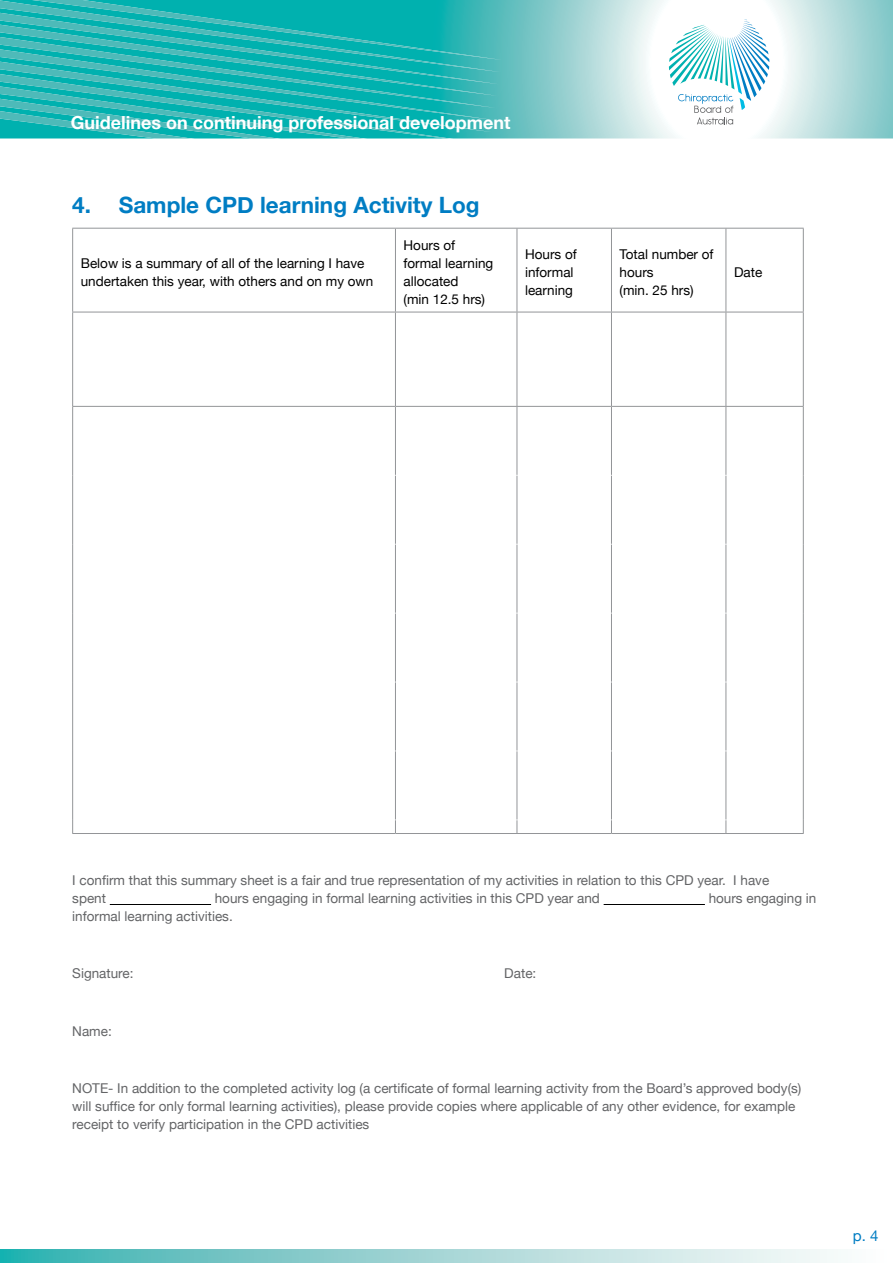
<style>
.page{position:relative;width:893px;height:1263px;background:#fff}
.page>*{position:absolute;margin:0;border:0;box-sizing:border-box;transform-origin:0 0}
.t1{font:700 22.5px "Helvetica Neue";color:#007dc3}
.t2{font:700 18px "Helvetica Neue";color:#fff}
.t3{font:15px "Helvetica Neue";color:#007dc3}
.t4{font:13.5px/18px "Helvetica Neue";color:#636466}
.t5{font:13.5px/18px "Helvetica Neue";color:#000}
</style>
<div class="page">
<svg style="left:502px;top:0;width:391px;height:138px"></svg>
<svg style="left:0;top:0;width:502px;height:139px;background:#22b6b4"></svg>
<svg style="left:0;top:1249px;width:834px;height:14px;background:#9ad4d4"></svg>
<svg style="left:669px;top:20px;width:100px;height:104px"></svg>
<hr style="left:110px;top:904px;width:101px;height:1px;background:#000">
<hr style="left:604px;top:904px;width:101px;height:1px;background:#000">
<hr style="left:72px;top:228px;width:323px;height:1px;background:#939598">
<hr style="left:72px;top:229px;width:1px;height:83px;background:#939598">
<hr style="left:395px;top:228px;width:122px;height:1px;background:#939598">
<hr style="left:395px;top:229px;width:1px;height:83px;background:#939598">
<hr style="left:517px;top:228px;width:94px;height:1px;background:#939598">
<hr style="left:517px;top:229px;width:1px;height:83px;background:#939598">
<hr style="left:611px;top:228px;width:115px;height:1px;background:#939598">
<hr style="left:611px;top:229px;width:1px;height:83px;background:#939598">
<hr style="left:726px;top:228px;width:78px;height:1px;background:#939598">
<hr style="left:726px;top:229px;width:1px;height:83px;background:#939598">
<hr style="left:803px;top:229px;width:1px;height:83px;background:#939598">
<hr style="left:72px;top:312px;width:323px;height:1px;background:#939598">
<hr style="left:72px;top:312px;width:1px;height:94px;background:#939598">
<hr style="left:395px;top:312px;width:122px;height:1px;background:#939598">
<hr style="left:395px;top:312px;width:1px;height:94px;background:#939598">
<hr style="left:517px;top:312px;width:94px;height:1px;background:#939598">
<hr style="left:517px;top:312px;width:1px;height:94px;background:#939598">
<hr style="left:611px;top:312px;width:115px;height:1px;background:#939598">
<hr style="left:611px;top:312px;width:1px;height:94px;background:#939598">
<hr style="left:726px;top:312px;width:78px;height:1px;background:#939598">
<hr style="left:726px;top:312px;width:1px;height:94px;background:#939598">
<hr style="left:803px;top:312px;width:1px;height:94px;background:#939598">
<hr style="left:72px;top:406px;width:323px;height:1px;background:#939598">
<hr style="left:72px;top:407px;width:1px;height:68px;background:#939598">
<hr style="left:395px;top:406px;width:122px;height:1px;background:#939598">
<hr style="left:395px;top:407px;width:1px;height:68px;background:#939598">
<hr style="left:517px;top:406px;width:94px;height:1px;background:#939598">
<hr style="left:517px;top:407px;width:1px;height:68px;background:#939598">
<hr style="left:611px;top:406px;width:115px;height:1px;background:#939598">
<hr style="left:611px;top:407px;width:1px;height:68px;background:#939598">
<hr style="left:726px;top:406px;width:78px;height:1px;background:#939598">
<hr style="left:726px;top:407px;width:1px;height:68px;background:#939598">
<hr style="left:803px;top:407px;width:1px;height:68px;background:#939598">
<hr style="left:72px;top:475px;width:1px;height:69px;background:#939598">
<hr style="left:395px;top:476px;width:1px;height:68px;background:#939598">
<hr style="left:517px;top:476px;width:1px;height:68px;background:#939598">
<hr style="left:611px;top:476px;width:1px;height:68px;background:#939598">
<hr style="left:726px;top:476px;width:1px;height:68px;background:#939598">
<hr style="left:803px;top:475px;width:1px;height:69px;background:#939598">
<hr style="left:72px;top:544px;width:1px;height:69px;background:#939598">
<hr style="left:395px;top:544px;width:1px;height:69px;background:#939598">
<hr style="left:517px;top:544px;width:1px;height:69px;background:#939598">
<hr style="left:611px;top:544px;width:1px;height:69px;background:#939598">
<hr style="left:726px;top:544px;width:1px;height:69px;background:#939598">
<hr style="left:803px;top:544px;width:1px;height:69px;background:#939598">
<hr style="left:72px;top:613px;width:1px;height:69px;background:#939598">
<hr style="left:395px;top:613px;width:1px;height:69px;background:#939598">
<hr style="left:517px;top:613px;width:1px;height:69px;background:#939598">
<hr style="left:611px;top:613px;width:1px;height:69px;background:#939598">
<hr style="left:726px;top:613px;width:1px;height:69px;background:#939598">
<hr style="left:803px;top:613px;width:1px;height:69px;background:#939598">
<hr style="left:72px;top:682px;width:1px;height:69px;background:#939598">
<hr style="left:395px;top:682px;width:1px;height:68px;background:#939598">
<hr style="left:517px;top:682px;width:1px;height:68px;background:#939598">
<hr style="left:611px;top:682px;width:1px;height:68px;background:#939598">
<hr style="left:726px;top:682px;width:1px;height:68px;background:#939598">
<hr style="left:803px;top:682px;width:1px;height:69px;background:#939598">
<hr style="left:72px;top:751px;width:1px;height:69px;background:#939598">
<hr style="left:395px;top:751px;width:1px;height:68px;background:#939598">
<hr style="left:517px;top:751px;width:1px;height:68px;background:#939598">
<hr style="left:611px;top:751px;width:1px;height:68px;background:#939598">
<hr style="left:726px;top:751px;width:1px;height:68px;background:#939598">
<hr style="left:803px;top:751px;width:1px;height:69px;background:#939598">
<svg style="left:72px;top:820px;width:1px;height:13px"></svg>
<svg style="left:395px;top:820px;width:1px;height:13px"></svg>
<svg style="left:517px;top:820px;width:1px;height:13px"></svg>
<svg style="left:611px;top:820px;width:1px;height:13px"></svg>
<svg style="left:726px;top:820px;width:1px;height:13px"></svg>
<svg style="left:803px;top:820px;width:1px;height:13px"></svg>
<hr style="left:72px;top:833px;width:323px;height:1px;background:#939598">
<hr style="left:395px;top:833px;width:122px;height:1px;background:#939598">
<hr style="left:517px;top:833px;width:94px;height:1px;background:#939598">
<hr style="left:611px;top:833px;width:115px;height:1px;background:#939598">
<hr style="left:726px;top:833px;width:78px;height:1px;background:#939598">
<h2 class="t2" style="left:71px;top:112px;width:441px">Guidelines on continuing professional development</h2>
<h1 class="t1" style="left:72px;top:191px;width:409px">4. Sample CPD learning Activity Log</h1>
<p class="t5" style="left:81px;top:254px;width:294px">Below is a summary of all of the learning I have undertaken this year, with others and on my own</p>
<p class="t5" style="left:404px;top:236px;width:91px">Hours of formal learning allocated<br>(min 12.5 hrs)</p>
<p class="t5" style="left:525px;top:245px;width:53px">Hours of informal learning</p>
<p class="t5" style="left:620px;top:244px;width:96px">Total number of hours<br>(min. 25 hrs)</p>
<p class="t5" style="left:734px;top:262px;width:30px">Date</p>
<p class="t4" style="left:72px;top:871px;width:698px">I confirm that this summary sheet is a fair and true representation of my activities in relation to this CPD year. I have spent</p>
<p class="t4" style="left:215px;top:889px;width:387px">hours engaging in formal learning activities in this CPD year and</p>
<p class="t4" style="left:709px;top:889px;width:109px">hours engaging in</p>
<p class="t4" style="left:72px;top:907px;width:162px">informal learning activities.</p>
<p class="t4" style="left:72px;top:964px;width:63px">Signature:</p>
<p class="t4" style="left:504px;top:964px;width:34px">Date:</p>
<p class="t4" style="left:72px;top:1022px;width:41px">Name:</p>
<p class="t4" style="left:72px;top:1079px;width:731px">NOTE- In addition to the completed activity log (a certificate of formal learning activity from the Board’s approved body(s) will suffice for only formal learning activities), please provide copies where applicable of any other evidence, for example receipt to verify participation in the CPD activities</p>
<p class="t3" style="left:853px;top:1227px;width:27px">p. 4</p>
</div>
